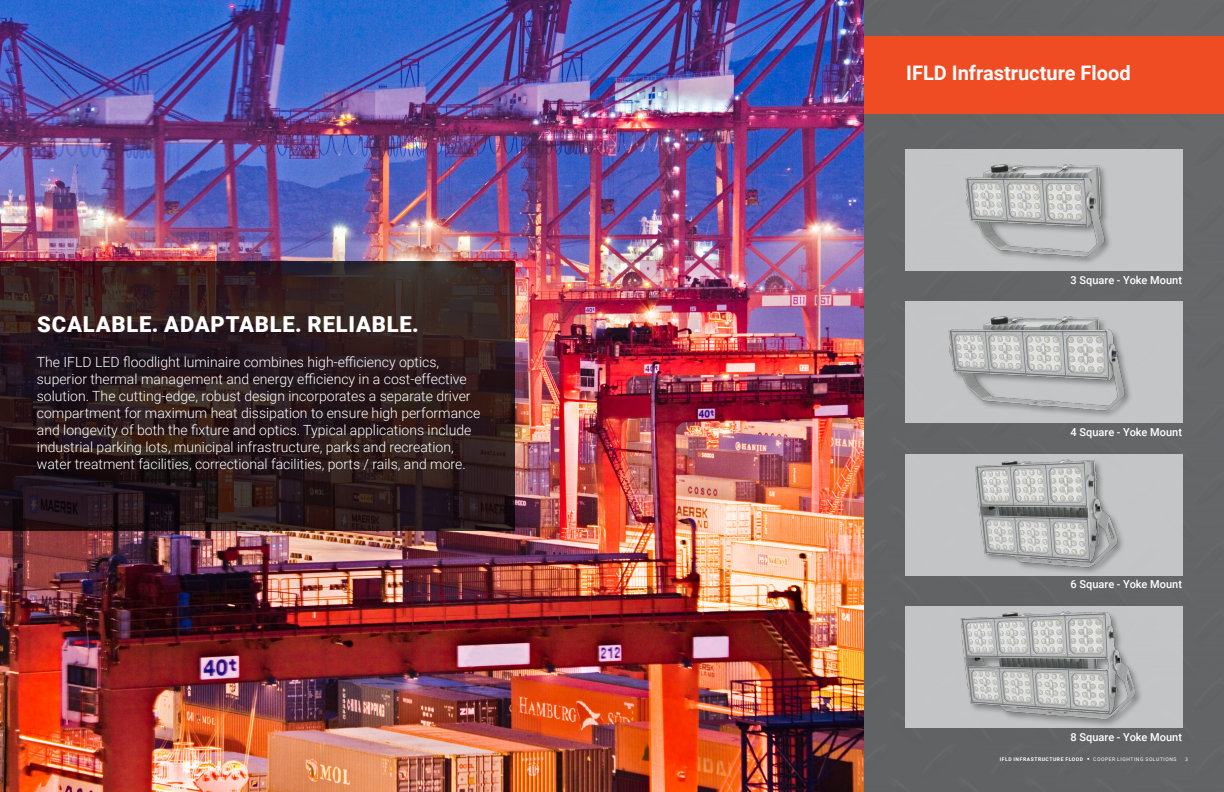
<style>
.page{position:relative;width:1224px;height:792px;background:#fff}
.page>*{position:absolute;margin:0;border:0;box-sizing:border-box;transform-origin:0 0}
.t1{font:900 22px "Roboto";letter-spacing:.035em;color:#fff}
.t2{font:700 20px "Roboto";color:#fff}
.t3{font:300 14px/17px "Roboto";color:#fff}
.t4{font:500 11px "Roboto";color:#fff}
.t5{font:5px "Roboto";letter-spacing:.11em;color:#fff}
.t6{font:700 5px "Roboto";letter-spacing:.11em;color:#fff}
</style>
<div class="page">
<div style="left:864px;top:0;width:360px;height:792px;background:#636466"></div>
<div style="left:1208px;top:0;width:16px;height:230px;background:#67686a"></div>
<div style="left:849px;top:36px;width:375px;height:77px;background:#f04c24"></div>
<div style="left:905px;top:149px;width:277px;height:121px;background:#c4c5c6"></div>
<img style="left:965px;top:164px;width:145px;height:99px">
<div style="left:905px;top:302px;width:277px;height:121px;background:#c4c5c6"></div>
<img style="left:948px;top:316px;width:183px;height:100px">
<div style="left:905px;top:454px;width:277px;height:121px;background:#c3c4c6"></div>
<img style="left:975px;top:459px;width:148px;height:114px">
<div style="left:905px;top:606px;width:277px;height:122px;background:#c3c4c5"></div>
<img style="left:960px;top:611px;width:181px;height:115px">
<img style="left:0;top:0;width:864px;height:792px">
<svg style="left:0;top:261px;width:514px;height:270px"></svg>
<h1 class="t1" style="left:37px;top:308px;width:383px">SCALABLE. ADAPTABLE. RELIABLE.</h1>
<p class="t3" style="left:37px;top:353px;width:445px">The IFLD LED floodlight luminaire combines high-efficiency optics, superior thermal management and energy efficiency in a cost-effective solution. The cutting-edge, robust design incorporates a separate driver compartment for maximum heat dissipation to ensure high performance and longevity of both the fixture and optics. Typical applications include industrial parking lots, municipal infrastructure, parks and recreation, water treatment facilities, correctional facilities, ports / rails, and more.</p>
<h2 class="t2" style="left:906px;top:59px;width:226px">IFLD Infrastructure Flood</h2>
<p class="t4" style="left:1071px;top:273px;width:113px">3 Square - Yoke Mount</p>
<p class="t4" style="left:1071px;top:424px;width:113px">4 Square - Yoke Mount</p>
<p class="t4" style="left:1071px;top:577px;width:113px">6 Square - Yoke Mount</p>
<p class="t4" style="left:1071px;top:730px;width:113px">8 Square - Yoke Mount</p>
<p class="t6" style="left:1000px;top:755px;width:85px">IFLD INFRASTRUCTURE FLOOD</p>
<p class="t5" style="left:1093px;top:755px;width:85px">COOPER LIGHTING SOLUTIONS</p>
<p class="t5" style="left:1185px;top:755px;width:4px">3</p>
</div>
